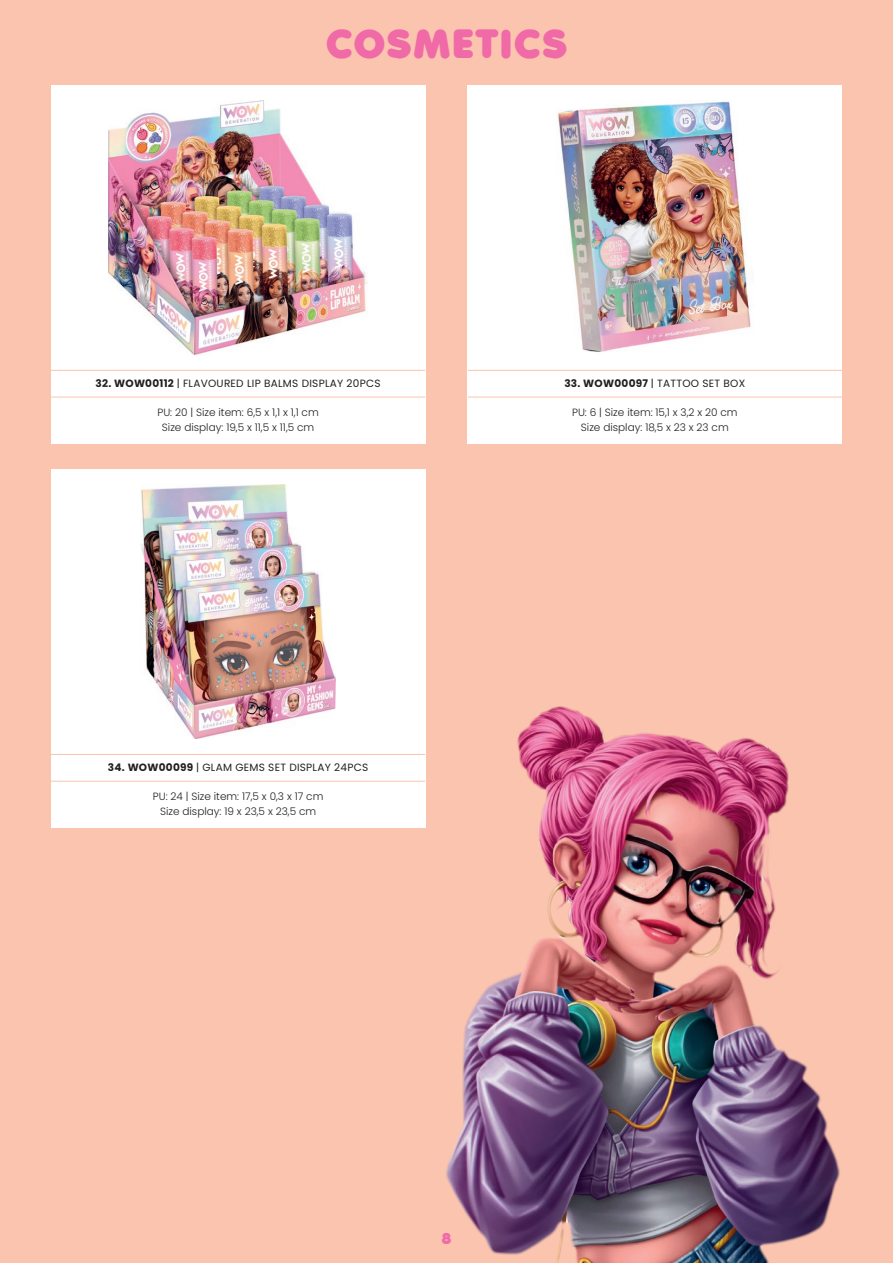
<style>
.page{position:relative;width:893px;height:1263px;background:#fbc4ae}
.page>*{position:absolute;margin:0;border:0;box-sizing:border-box;transform-origin:0 0}
.t1{font:39px "Anja Elianeaccent Nornal";letter-spacing:.06em;color:#f16aa8}
.t2{font:15px "Anja Elianeaccent Nornal";color:#f16aa8}
.t3{font:300 10.5px/15px "Poppins";color:#231f20;text-align:center}
.t4{font:10.5px "Poppins";letter-spacing:.025em;color:#231f20}
.s1{font-weight:700}
</style>
<div class="page">
<div style="left:51px;top:85px;width:374px;height:359px;background:#fff"></div>
<div style="left:468px;top:85px;width:374px;height:359px;background:#fff"></div>
<div style="left:51px;top:469px;width:374px;height:359px;background:#fff"></div>
<img style="left:109px;top:101px;width:259px;height:253px">
<img style="left:557px;top:101px;width:194px;height:251px">
<img style="left:141px;top:485px;width:195px;height:253px">
<hr style="left:468px;top:370px;width:374px;height:1px;background:#fbc4ae">
<hr style="left:468px;top:397px;width:374px;height:1px;background:#fbc4ae">
<hr style="left:51px;top:754px;width:374px;height:1px;background:#fbc4ae">
<hr style="left:51px;top:781px;width:374px;height:1px;background:#fbc4ae">
<hr style="left:51px;top:370px;width:374px;height:1px;background:#fbc4ae">
<hr style="left:51px;top:397px;width:374px;height:1px;background:#fbc4ae">
<img style="left:425px;top:674px;width:415px;height:589px">
<h1 class="t1" style="left:326px;top:25px;width:242px">COSMETICS</h1>
<p class="t4" style="left:96px;top:377px;width:287px"><span class="s1">32. WOW00112</span> | FLAVOURED LIP BALMS DISPLAY 20PCS</p>
<p class="t3" style="left:157px;top:405px;width:163px">PU: 20 | Size item: 6,5 x 1,1 x 1,1 cm<br>Size display: 19,5 x 11,5 x 11,5 cm</p>
<p class="t4" style="left:108px;top:762px;width:262px"><span class="s1">34. WOW00099</span> | GLAM GEMS SET DISPLAY 24PCS</p>
<p class="t3" style="left:153px;top:789px;width:172px">PU: 24 | Size item: 17,5 x 0,3 x 17 cm<br>Size display: 19 x 23,5 x 23,5 cm</p>
<p class="t4" style="left:564px;top:377px;width:182px"><span class="s1">33. WOW00097</span> | TATTOO SET BOX</p>
<p class="t3" style="left:572px;top:405px;width:167px">PU: 6 | Size item: 15,1 x 3,2 x 20 cm<br>Size display: 18,5 x 23 x 23 cm</p>
<h2 class="t2" style="left:441px;top:1231px;width:12px">8</h2>
</div>
